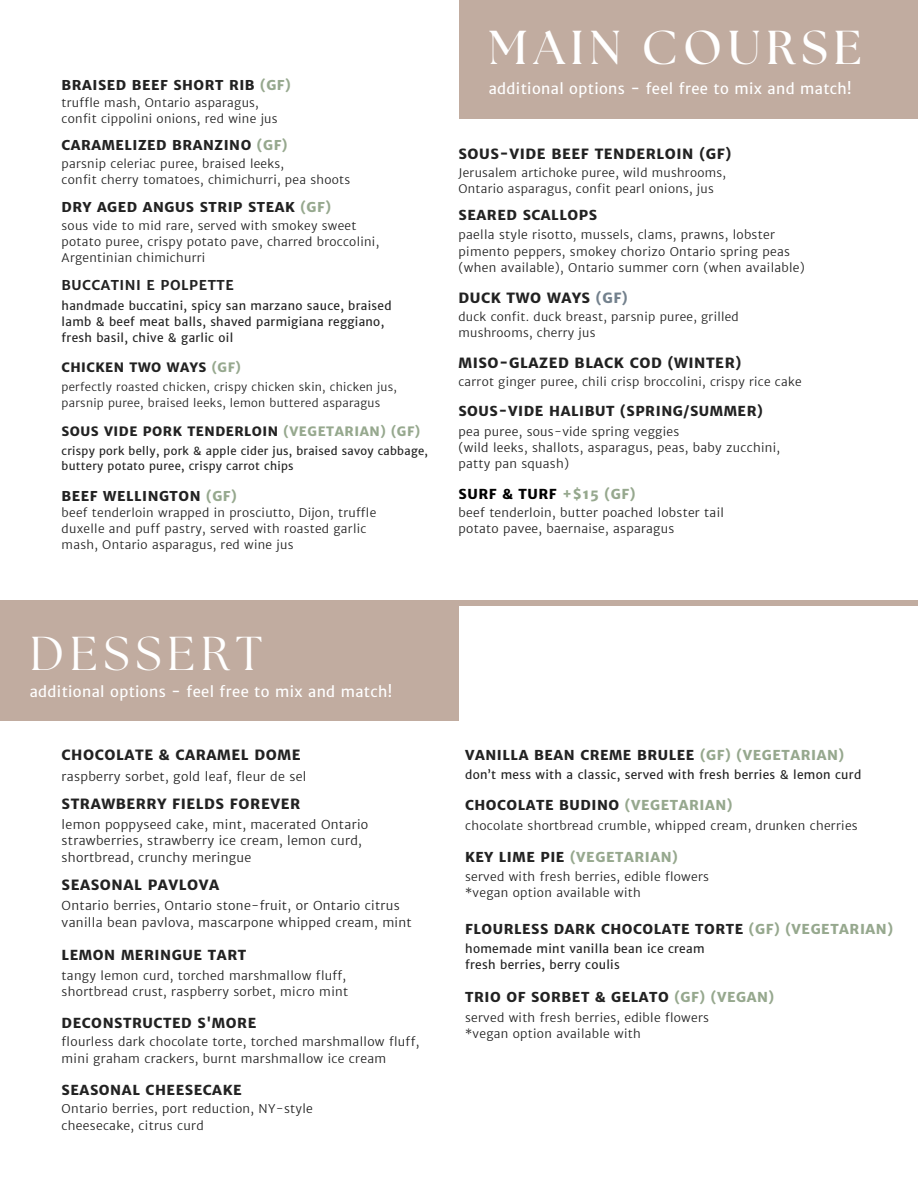
<style>
.page{position:relative;width:918px;height:1188px;background:#fff}
.page>*{position:absolute;margin:0;border:0;box-sizing:border-box;transform-origin:0 0}
.t1{font:700 47.55px "The Seasons";letter-spacing:.12em;color:#fff}
.t2{font:47.55px "The Seasons";letter-spacing:.12em;color:#fff}
.t3{font:14.85px "Merriweather Sans";letter-spacing:.025em;color:#fff}
.t4{font:800 14.25px "Merriweather Sans";letter-spacing:.04em;color:#222}
.t5{font:800 14.1px "Merriweather Sans";letter-spacing:.04em;color:#222}
.t6{font:800 13.8px "Merriweather Sans";letter-spacing:.04em;color:#222}
.t7{font:800 13.8px "Merriweather Sans";letter-spacing:.04em;color:#000}
.t8{font:800 13.65px "Merriweather Sans";letter-spacing:.04em;color:#222}
.t9{font:800 13.65px "Merriweather Sans";letter-spacing:.04em;color:#96a88e}
.t10{font:700 13.65px "Merriweather Sans";letter-spacing:.04em;color:#222}
.t11{font:800 13.05px "Merriweather Sans";letter-spacing:.04em;color:#222}
.t12{font:300 12.45px/16.5px "Merriweather Sans";letter-spacing:.025em;color:#222}
.t13{font:300 12.15px/16px "Merriweather Sans";letter-spacing:.025em;color:#222}
.t14{font:300 12px/15.9px "Merriweather Sans";letter-spacing:.025em;color:#222}
.t15{font:12px/15.9px "Merriweather Sans";letter-spacing:.025em;color:#222}
.t16{font:300 11.85px/16px "Merriweather Sans";letter-spacing:.025em;color:#222}
.t17{font:300 11.4px "Merriweather Sans";letter-spacing:.025em;color:#222}
.t18{font:11.4px "Merriweather Sans";letter-spacing:.025em;color:#222}
.s1{color:#96a88e}
.s2{color:#73818d}
.s3{color:#222}
</style>
<div class="page">
<div style="left:0;top:606px;width:458px;height:114px;background:#c1aca0"></div>
<div style="left:459px;top:0;width:459px;height:119px;background:#c1aca0"></div>
<div style="left:0;top:601px;width:918px;height:5px;background:#c1aca0"></div>
<h6 class="t8" style="left:62px;top:77px;width:231px">BRAISED BEEF SHORT RIB <span class="s1">(GF)</span></h6>
<h4 class="t14" style="left:62px;top:95px;width:199px">truffle mash, Ontario asparagus,</h4>
<h3 class="t14" style="left:62px;top:111px;width:217px">confit cippolini onions, red wine jus</h3>
<p class="t8" style="left:62px;top:137px;width:227px">CARAMELIZED BRANZINO <span class="s1">(GF)</span></p>
<p class="t14" style="left:62px;top:156px;width:224px">parsnip celeriac puree, braised leeks,</p>
<h3 class="t14" style="left:62px;top:172px;width:290px">confit cherry tomatoes, chimichurri, pea shoots</h3>
<p class="t8" style="left:62px;top:199px;width:271px">DRY AGED ANGUS STRIP STEAK <span class="s1">(GF)</span></p>
<h3 class="t14" style="left:62px;top:218px;width:319px">sous vide to mid rare, served with smokey sweet potato puree, crispy potato pave, charred broccolini,<br>Argentinian chimichurri</h3>
<h6 class="t10" style="left:62px;top:276px;width:174px">BUCCATINI E POLPETTE</h6>
<h3 class="t15" style="left:62px;top:298px;width:331px">handmade buccatini, spicy san marzano sauce, braised lamb &amp; beef meat balls, shaved parmigiana reggiano, fresh basil, chive &amp; garlic oil</h3>
<p class="t11" style="left:62px;top:359px;width:181px">CHICKEN TWO WAYS <span class="s1">(GF)</span></p>
<p class="t17" style="left:62px;top:380px;width:337px">perfectly roasted chicken, crispy chicken skin, chicken jus,</p>
<h3 class="t17" style="left:62px;top:396px;width:320px">parsnip puree, braised leeks, lemon buttered asparagus</h3>
<p class="t11" style="left:62px;top:423px;width:360px">SOUS VIDE PORK TENDERLOIN <span class="s1">(VEGETARIAN) (GF)</span></p>
<h3 class="t18" style="left:62px;top:444px;width:368px">crispy pork belly, pork &amp; apple cider jus, braised savoy cabbage,</h3>
<h6 class="t18" style="left:62px;top:459px;width:233px">buttery potato puree, crispy carrot chips</h6>
<h4 class="t8" style="left:62px;top:487px;width:177px">BEEF WELLINGTON <span class="s1">(GF)</span></h4>
<h2 class="t14" style="left:62px;top:505px;width:316px">beef tenderloin wrapped in prosciutto, Dijon, truffle duxelle and puff pastry, served with roasted garlic mash, Ontario asparagus, red wine jus</h2>
<h6 class="t1" style="left:489px;top:25px;width:374px">MAIN COURSE</h6>
<p class="t3" style="left:489px;top:79px;width:364px">additional options - feel free to mix and match!</p>
<p class="t5" style="left:458px;top:145px;width:274px">SOUS-VIDE BEEF TENDERLOIN (GF)</p>
<h5 class="t16" style="left:458px;top:165px;width:269px">Jerusalem artichoke puree, wild mushrooms,</h5>
<p class="t16" style="left:458px;top:181px;width:257px">Ontario asparagus, confit pearl onions, jus</p>
<h6 class="t6" style="left:459px;top:206px;width:140px">SEARED SCALLOPS</h6>
<p class="t13" style="left:459px;top:227px;width:318px">paella style risotto, mussels, clams, prawns, lobster</p>
<h3 class="t13" style="left:459px;top:243px;width:348px">pimento peppers, smokey chorizo Ontario spring peas (when available), Ontario summer corn (when available)</h3>
<h3 class="t5" style="left:458px;top:290px;width:171px">DUCK TWO WAYS <span class="s2">(GF)</span></h3>
<p class="t16" style="left:458px;top:309px;width:282px">duck confit. duck breast, parsnip puree, grilled mushrooms, cherry jus</p>
<h5 class="t5" style="left:458px;top:355px;width:284px">MISO-GLAZED BLACK COD (WINTER)</h5>
<h3 class="t16" style="left:458px;top:374px;width:345px">carrot ginger puree, chili crisp broccolini, crispy rice cake</h3>
<p class="t6" style="left:458px;top:403px;width:306px">SOUS-VIDE HALIBUT (SPRING/SUMMER)</p>
<p class="t13" style="left:458px;top:424px;width:222px">pea puree, sous-vide spring veggies</p>
<h3 class="t13" style="left:458px;top:440px;width:323px">(wild leeks, shallots, asparagus, peas, baby zucchini, patty pan squash)</h3>
<h6 class="t7" style="left:459px;top:486px;width:179px">SURF &amp; TURF <span class="s1">+$15 (GF)</span></h6>
<p class="t14" style="left:459px;top:505px;width:267px">beef tenderloin, butter poached lobster tail</p>
<p class="t14" style="left:459px;top:521px;width:217px">potato pavee, baernaise, asparagus</p>
<h3 class="t2" style="left:30px;top:632px;width:234px">DESSERT</h3>
<h1 class="t3" style="left:30px;top:682px;width:364px">additional options - feel free to mix and match!</h1>
<p class="t4" style="left:62px;top:746px;width:241px">CHOCOLATE &amp; CARAMEL DOME</p>
<h3 class="t12" style="left:62px;top:768px;width:246px">raspberry sorbet, gold leaf, fleur de sel</h3>
<p class="t4" style="left:62px;top:795px;width:240px">STRAWBERRY FIELDS FOREVER</p>
<h3 class="t12" style="left:62px;top:816px;width:308px">lemon poppyseed cake, mint, macerated Ontario strawberries, strawberry ice cream, lemon curd,</h3>
<h6 class="t12" style="left:62px;top:849px;width:191px">shortbread, crunchy meringue</h6>
<p class="t4" style="left:62px;top:876px;width:159px">SEASONAL PAVLOVA</p>
<h3 class="t12" style="left:62px;top:897px;width:340px">Ontario berries, Ontario stone-fruit, or Ontario citrus</h3>
<h6 class="t12" style="left:62px;top:914px;width:352px">vanilla bean pavlova, mascarpone whipped cream, mint</h6>
<p class="t6" style="left:62px;top:947px;width:186px">LEMON MERINGUE TART</p>
<h3 class="t13" style="left:62px;top:967px;width:288px">tangy lemon curd, torched marshmallow fluff, shortbread crust, raspberry sorbet, micro mint</h3>
<p class="t6" style="left:62px;top:1015px;width:196px">DECONSTRUCTED S'MORE</p>
<h3 class="t13" style="left:62px;top:1034px;width:359px">flourless dark chocolate torte, torched marshmallow fluff, mini graham crackers, burnt marshmallow ice cream</h3>
<p class="t6" style="left:62px;top:1081px;width:182px">SEASONAL CHEESECAKE</p>
<h3 class="t13" style="left:62px;top:1101px;width:253px">Ontario berries, port reduction, NY-style</h3>
<h6 class="t13" style="left:62px;top:1117px;width:144px">cheesecake, citrus curd</h6>
<h6 class="t8" style="left:465px;top:747px;width:380px">VANILLA BEAN CREME BRULEE <span class="s1">(GF) (VEGETARIAN)</span></h6>
<p class="t15" style="left:465px;top:767px;width:398px">don’t mess with a classic, served with fresh berries &amp; lemon curd</p>
<h3 class="t8" style="left:465px;top:797px;width:269px">CHOCOLATE BUDINO <span class="s1">(VEGETARIAN)</span></h3>
<p class="t14" style="left:465px;top:817px;width:394px">chocolate shortbread crumble, whipped cream, drunken cherries</p>
<h3 class="t9" style="left:465px;top:848px;width:214px"><span class="s3">KEY LIME PIE</span> (VEGETARIAN)</h3>
<h3 class="t14" style="left:465px;top:869px;width:245px">served with fresh berries, edible flowers</h3>
<p class="t14" style="left:465px;top:885px;width:177px">*vegan option available with</p>
<p class="t8" style="left:465px;top:920px;width:429px">FLOURLESS DARK CHOCOLATE TORTE <span class="s1">(GF) (VEGETARIAN)</span></p>
<h3 class="t15" style="left:465px;top:941px;width:241px">homemade mint vanilla bean ice cream</h3>
<h6 class="t15" style="left:465px;top:957px;width:156px">fresh berries, berry coulis</h6>
<p class="t8" style="left:465px;top:989px;width:311px">TRIO OF SORBET &amp; GELATO <span class="s1">(GF) (VEGAN)</span></p>
<h3 class="t14" style="left:465px;top:1009px;width:245px">served with fresh berries, edible flowers</h3>
<h6 class="t14" style="left:465px;top:1026px;width:177px">*vegan option available with</h6>
</div>
